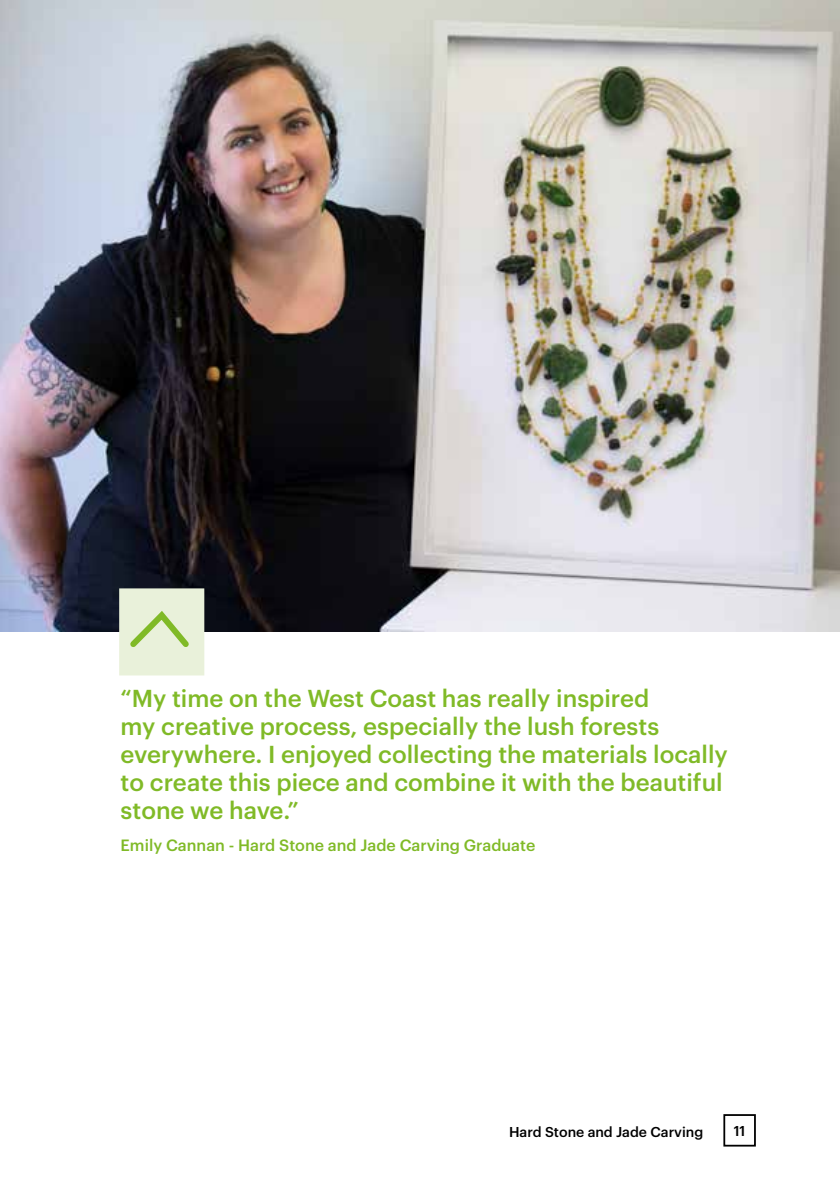
<style>
.page{position:relative;width:840px;height:1191px;background:#fff}
.page>*{position:absolute;margin:0;border:0;box-sizing:border-box;transform-origin:0 0}
.t1{font:500 24px/28px "Graphik";color:#80ba27}
.t2{font:500 16px "Graphik";color:#80ba27}
.t3{font:500 14px "Graphik";color:#000}
</style>
<div class="page">
<div style="left:723px;top:1114px;width:32px;height:32px;border:2px solid #000"></div>
<img style="left:0;top:0;width:839px;height:631px">
<svg style="left:119px;top:588px;width:85px;height:87px;background:#e0eccc"></svg>
<p class="t1" style="left:120px;top:682px;width:608px">“My time on the West Coast has really inspired<br>my creative process, especially the lush forests everywhere. I enjoyed collecting the materials locally to create this piece and combine it with the beautiful stone we have.”</p>
<p class="t2" style="left:120px;top:832px;width:416px">Emily Cannan - Hard Stone and Jade Carving Graduate</p>
<p class="t3" style="left:509px;top:1120px;width:195px">Hard Stone and Jade Carving</p>
<p class="t3" style="left:733px;top:1120px;width:13px">11</p>
</div>
